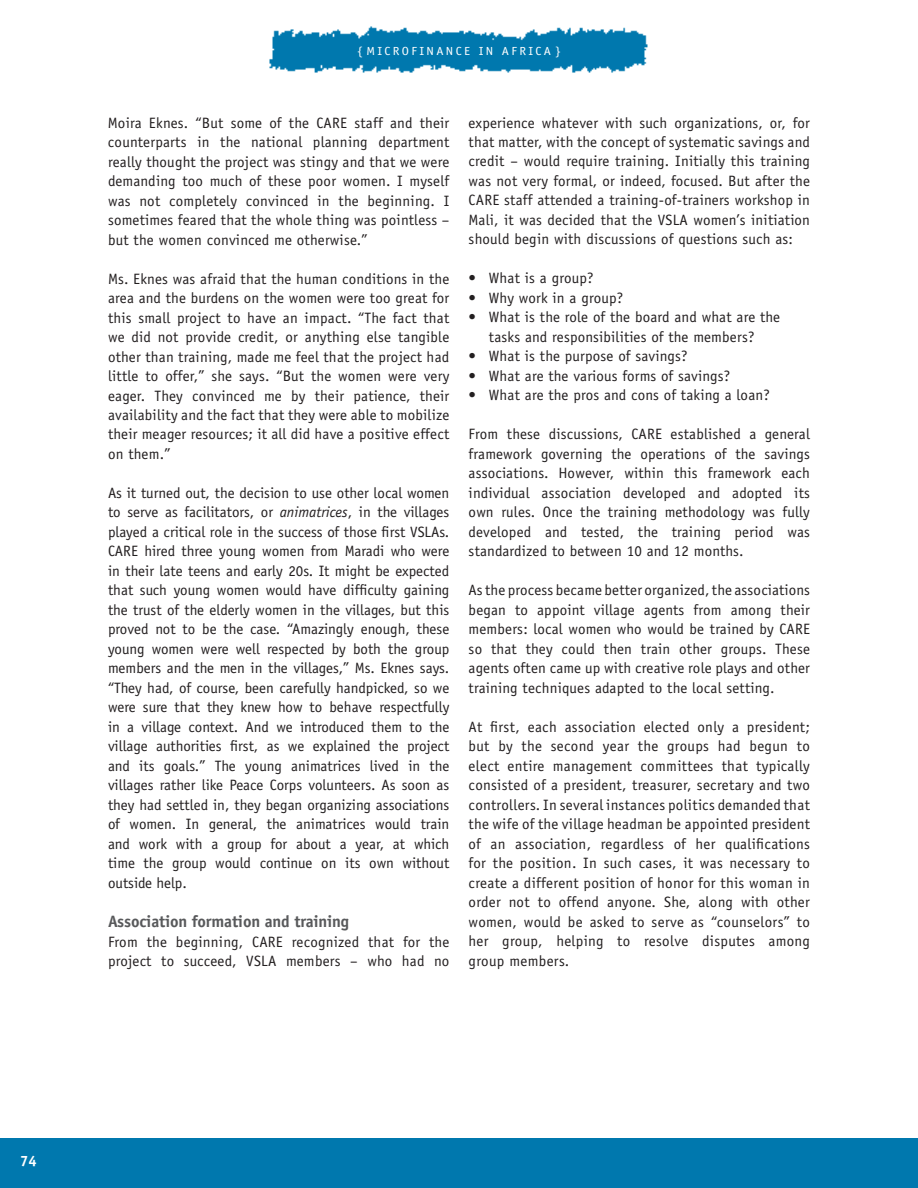
<style>
.page{position:relative;width:918px;height:1188px;background:#fff}
.page>*{position:absolute;margin:0;border:0;box-sizing:border-box;transform-origin:0 0}
.t1{font:700 16.5px "Officina Sans";letter-spacing:-.01em;color:#58595b}
.t2{font:15px/19.5px "Officina Sans";letter-spacing:.015em;color:#231f20;text-align:justify}
.t3{font:700 15px "Officina Serif";color:#fff}
.t4{font:11.7px "Officina Sans";letter-spacing:.185em;color:#fff;scale:1.1 1}
.s1{font-style:italic}
</style>
<div class="page">
<div style="left:0;top:1138px;width:918px;height:50px;background:#0078ae"></div>
<img style="left:269px;top:26px;width:379px;height:47px">
<p class="t4" style="left:357px;top:46px;width:187px">{ MICROFINANCE IN AFRICA }</p>
<p class="t2" style="left:108px;top:114px;width:343px">Moira Eknes. “But some of the CARE staff and their counterparts in the national planning department really thought the project was stingy and that we were demanding too much of these poor women. I myself was not completely convinced in the beginning. I sometimes feared that the whole thing was pointless – but the women convinced me otherwise.”</p>
<p class="t2" style="left:108px;top:270px;width:343px">Ms. Eknes was afraid that the human conditions in the area and the burdens on the women were too great for this small project to have an impact. “The fact that we did not provide credit, or anything else tangible other than training, made me feel that the project had little to offer,” she says. “But the women were very eager. They convinced me by their patience, their availability and the fact that they were able to mobilize their meager resources; it all did have a positive effect on them.”</p>
<p class="t2" style="left:108px;top:484px;width:343px">As it turned out, the decision to use other local women to serve as facilitators, or <span class="s1">animatrices</span>, in the villages played a critical role in the success of those first VSLAs.<br>CARE hired three young women from Maradi who were in their late teens and early 20s. It might be expected that such young women would have difficulty gaining the trust of the elderly women in the villages, but this proved not to be the case. “Amazingly enough, these young women were well respected by both the group members and the men in the villages,” Ms. Eknes says. “They had, of course, been carefully handpicked, so we were sure that they knew how to behave respectfully in a village context. And we introduced them to the village authorities first, as we explained the project and its goals.” The young animatrices lived in the villages rather like Peace Corps volunteers. As soon as they had settled in, they began organizing associations of women. In general, the animatrices would train and work with a group for about a year, at which time the group would continue on its own without outside help.</p>
<p class="t1" style="left:108px;top:915px;width:243px">Association formation and training</p>
<p class="t2" style="left:108px;top:933px;width:343px">From the beginning, CARE recognized that for the project to succeed, VSLA members – who had no</p>
<p class="t2" style="left:469px;top:114px;width:343px">experience whatever with such organizations, or, for that matter, with the concept of systematic savings and credit – would require training. Initially this training was not very formal, or indeed, focused. But after the CARE staff attended a training-of-trainers workshop in Mali, it was decided that the VSLA women’s initiation should begin with discussions of questions such as:</p>
<p class="t2" style="left:469px;top:270px;width:126px">• What is a group?</p>
<p class="t2" style="left:469px;top:289px;width:156px">• Why work in a group?</p>
<p class="t2" style="left:469px;top:309px;width:313px;text-align:center">• What is the role of the board and what are the tasks and responsibilities of the members?</p>
<p class="t2" style="left:469px;top:348px;width:220px">• What is the purpose of savings?</p>
<p class="t2" style="left:469px;top:367px;width:263px">• What are the various forms of savings?</p>
<p class="t2" style="left:469px;top:387px;width:303px">• What are the pros and cons of taking a loan?</p>
<p class="t2" style="left:469px;top:426px;width:343px">From these discussions, CARE established a general framework governing the operations of the savings associations. However, within this framework each individual association developed and adopted its own rules. Once the training methodology was fully developed and tested, the training period was standardized to between 10 and 12 months.</p>
<p class="t2" style="left:469px;top:582px;width:343px">As the process became better organized, the associations began to appoint village agents from among their members: local women who would be trained by CARE so that they could then train other groups. These agents often came up with creative role plays and other training techniques adapted to the local setting.</p>
<p class="t2" style="left:469px;top:718px;width:343px">At first, each association elected only a president; but by the second year the groups had begun to elect entire management committees that typically consisted of a president, treasurer, secretary and two controllers. In several instances politics demanded that the wife of the village headman be appointed president of an association, regardless of her qualifications for the position. In such cases, it was necessary to create a different position of honor for this woman in order not to offend anyone. She, along with other women, would be asked to serve as “counselors” to her group, helping to resolve disputes among group members.</p>
<p class="t3" style="left:20px;top:1155px;width:18px">74</p>
</div>
